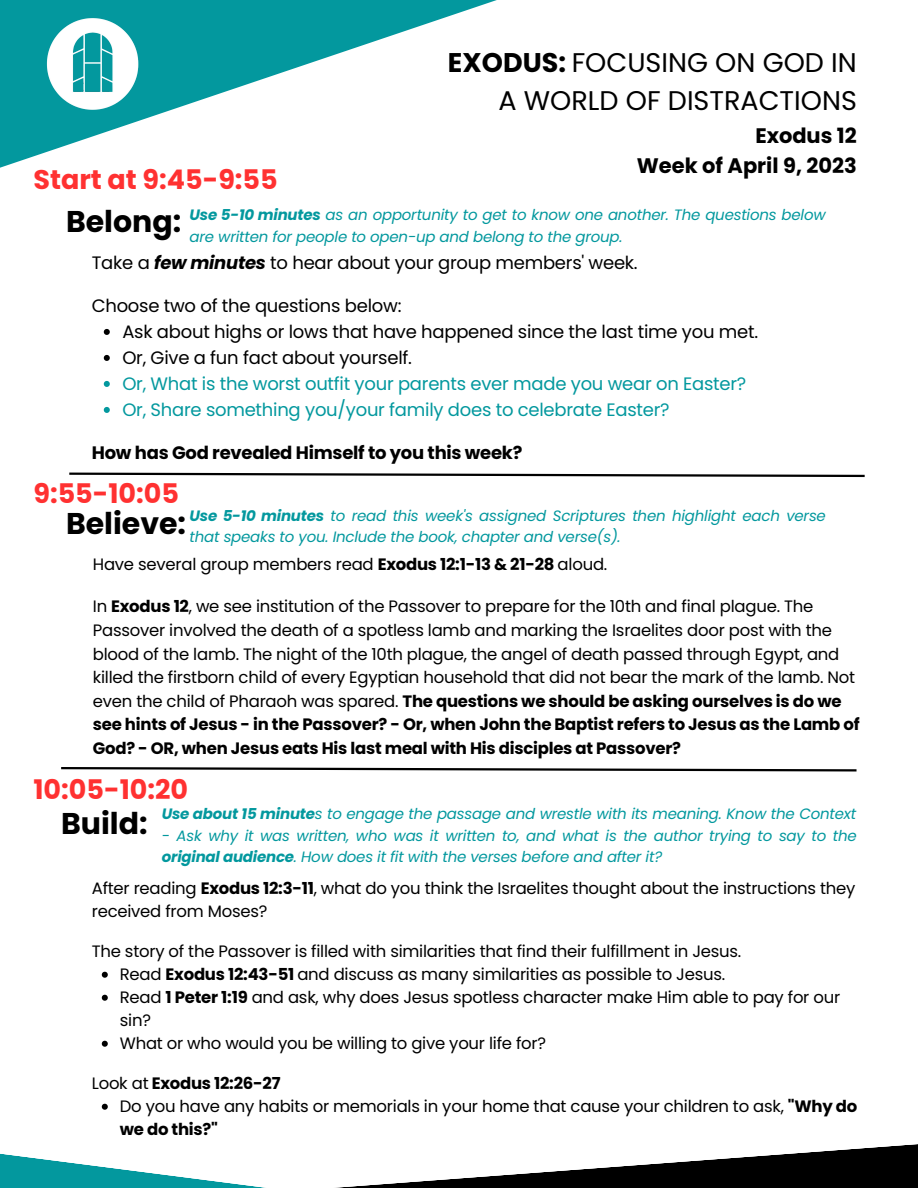
<style>
.page{position:relative;width:918px;height:1188px;background:#fff}
.page>*{position:absolute;margin:0;border:0;box-sizing:border-box;transform-origin:0 0}
.t1{font:700 30px "Poppins";color:#000}
.t2{font:27px "Poppins";color:#000}
.t3{font:700 27px "Poppins";color:#ff3131}
.t4{font:700 21px/30.3px "Poppins";color:#000;text-align:right}
.t5{font:18px/26px "Poppins";letter-spacing:-.015em;color:#000}
.t6{font:18px/26px "Poppins";letter-spacing:-.015em;color:#03989e}
.t7{font:700 18px "Poppins";letter-spacing:-.015em;color:#000}
.t8{font:16.5px/23.7px "Poppins";letter-spacing:-.015em;color:#000}
.t9{font:700 16.5px "Poppins";letter-spacing:-.015em;color:#000}
.t10{font:italic 15px/21.3px "Poppins";letter-spacing:-.015em;color:#03989e}
.s1{font-weight:700}
.s2{font-weight:700;font-style:italic}
.s3{font-weight:700;font-style:normal;font-size:30px;color:#000}
.s4{font-weight:400}
</style>
<div class="page">
<svg style="left:0;top:0;width:497px;height:168px"></svg>
<svg style="left:0;top:1144px;width:918px;height:44px"></svg>
<svg style="left:69px;top:472px;width:796px;height:6px"></svg>
<svg style="left:61px;top:767px;width:796px;height:5px"></svg>
<img style="left:33px;top:4px;width:119px;height:119px;border-radius:50%">
<svg style="left:104px;top:329px;width:6px;height:6px"></svg>
<svg style="left:104px;top:355px;width:6px;height:6px"></svg>
<svg style="left:104px;top:381px;width:6px;height:6px"></svg>
<svg style="left:104px;top:407px;width:6px;height:6px"></svg>
<svg style="left:102px;top:972px;width:6px;height:6px"></svg>
<svg style="left:102px;top:995px;width:6px;height:6px"></svg>
<svg style="left:102px;top:1041px;width:6px;height:6px"></svg>
<svg style="left:102px;top:1104px;width:6px;height:6px"></svg>
<h2 class="t2" style="left:448px;top:43px;width:410px"><span class="s1">EXODUS:</span> FOCUSING ON GOD IN</h2>
<h2 class="t3" style="left:33px;top:161px;width:246px">Start at 9:45-9:55</h2>
<h2 class="t2" style="left:499px;top:82px;width:360px">A WORLD OF DISTRACTIONS</h2>
<p class="t4" style="left:637px;top:121px;width:222px">Exodus 12<br>Week of April 9, 2023</p>
<h1 class="t1" style="left:66px;top:200px;width:117px">Belong:</h1>
<p class="t10" style="left:190px;top:204px;width:638px"><span class="s1">Use 5-10 minutes</span> as an opportunity to get to know one another. The questions below are written for people to open-up and belong to the group.</p>
<p class="t5" style="left:92px;top:250px;width:547px">Take a <span class="s2">few minutes</span> to hear about your group members' week.</p>
<p class="t5" style="left:92px;top:293px;width:311px">Choose two of the questions below:</p>
<p class="t5" style="left:122px;top:319px;width:637px">Ask about highs or lows that have happened since the last time you met.<br>Or, Give a fun fact about yourself.</p>
<p class="t6" style="left:122px;top:371px;width:625px">Or, What is the worst outfit your parents ever made you wear on Easter?<br>Or, Share something you/your family does to celebrate Easter?</p>
<p class="t7" style="left:92px;top:440px;width:432px">How has God revealed Himself to you this week?</p>
<h2 class="t3" style="left:33px;top:475px;width:147px">9:55-10:05</h2>
<p class="t10" style="left:190px;top:505px;width:638px;text-indent:-124px"><span class="s3">Believe:</span> <span class="s1">Use 5-10 minutes</span> to read this week's assigned Scriptures then highlight each verse that speaks to you. Include the book, chapter and verse(s).</p>
<p class="t8" style="left:93px;top:552px;width:516px">Have several group members read <span class="s1">Exodus 12:1-13 &amp; 21-28</span> aloud.</p>
<p class="t8" style="left:93px;top:595px;width:768px">In <span class="s1">Exodus 12</span>, we see institution of the Passover to prepare for the 10th and final plague. The Passover involved the death of a spotless lamb and marking the Israelites door post with the blood of the lamb. The night of the 10th plague, the angel of death passed through Egypt, and killed the firstborn child of every Egyptian household that did not bear the mark of the lamb. Not even the child of Pharaoh was spared. <span class="s1">The questions we should be asking ourselves is do we see hints of Jesus - in the Passover? - Or, when John the Baptist refers to Jesus as the Lamb of God? - OR, when Jesus eats His last meal with His disciples at Passover?</span></p>
<h2 class="t3" style="left:33px;top:771px;width:156px">10:05-10:20</h2>
<h1 class="t1" style="left:61px;top:803px;width:88px">Build:</h1>
<p class="t10" style="left:162px;top:803px;width:696px"><span class="s1">Use about 15 minute</span>s to engage the passage and wrestle with its meaning. Know the Context</p>
<p class="t10" style="left:162px;top:825px;width:697px">- Ask why it was written, who was it written to, and what is the author trying to say to the <span class="s1">original audience</span>. How does it fit with the verses before and after it?</p>
<p class="t8" style="left:92px;top:876px;width:765px;line-height:23px">After reading <span class="s1">Exodus 12:3-11</span>, what do you think the Israelites thought about the instructions they received from Moses?</p>
<p class="t8" style="left:92px;top:939px;width:651px">The story of the Passover is filled with similarities that find their fulfillment in Jesus.</p>
<p class="t8" style="left:120px;top:962px;width:722px;line-height:23px">Read <span class="s1">Exodus 12:43-51</span> and discuss as many similarities as possible to Jesus.<br>Read <span class="s1">1 Peter 1:19</span> and ask, why does Jesus spotless character make Him able to pay for our sin?<br>What or who would you be willing to give your life for?</p>
<p class="t9" style="left:92px;top:1071px;width:190px"><span class="s4">Look at</span> Exodus 12:26-27</p>
<p class="t8" style="left:120px;top:1094px;width:739px;line-height:23px">Do you have any habits or memorials in your home that cause your children to ask, <span class="s1">"Why do we do this?"</span></p>
</div>
